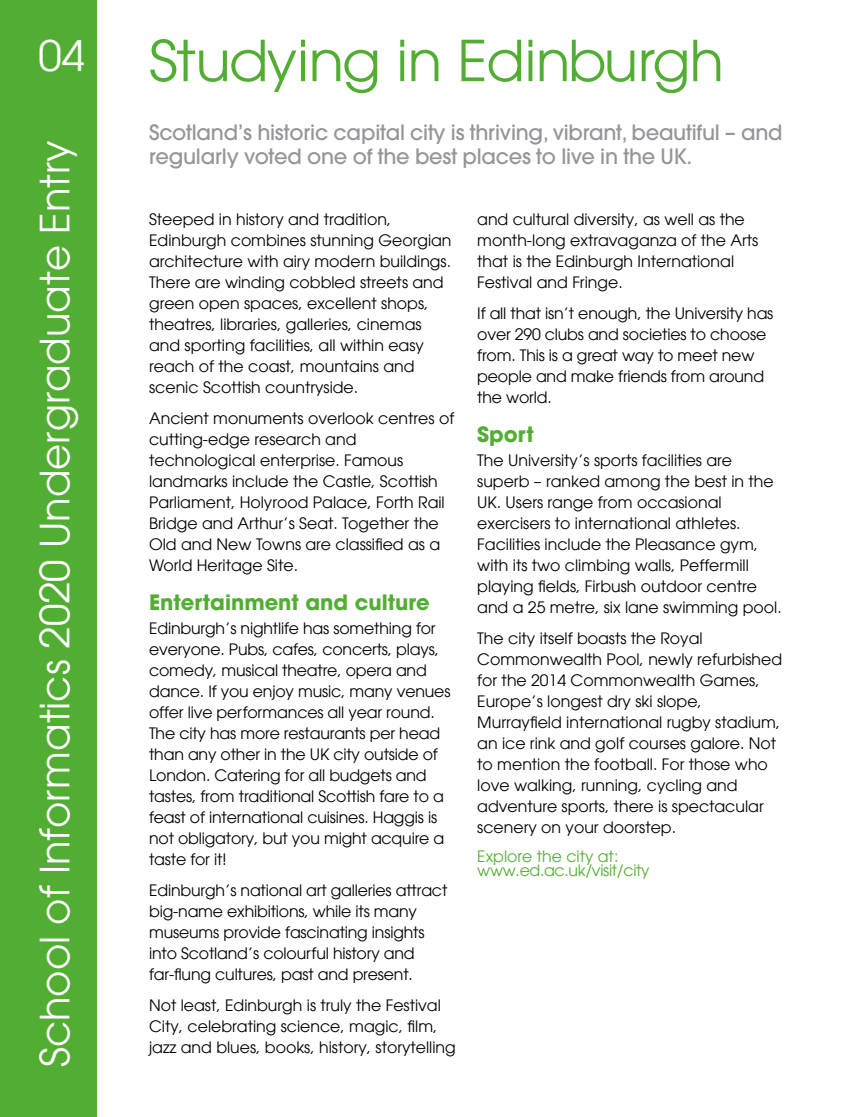
<style>
.page{position:relative;width:844px;height:1117px;background:#fff}
.page>*{position:absolute;margin:0;border:0;box-sizing:border-box;transform-origin:0 0}
.t1{font:56px "Avant Garde LT";letter-spacing:-.015em;color:#52ae32}
.t2{font:42px "Avant Garde LT";color:#fff}
.t3{font:40.25px "Avant Garde LT";color:#fff}
.t4{font:500 21px/24.5px "Avant Garde LT";letter-spacing:-.01em;color:#94959a}
.t5{font:700 21px "Avant Garde LT";color:#52ae32}
.t6{font:15.75px/21px "Avant Garde LT";color:#000}
.t7{font:15.75px/14px "Avant Garde LT";letter-spacing:-.01em;color:#52ae32}
</style>
<div class="page">
<div style="left:0;top:0;width:97px;height:1116px;background:#52ae32"></div>
<h2 class="t2" style="left:38px;top:31px;width:48px">04</h2>
<h3 class="t3" style="left:31px;top:1067px;width:928px;rotate:-90deg">School of Informatics 2020 Undergraduate Entry</h3>
<h1 class="t1" style="left:149px;top:28px;width:576px">Studying in Edinburgh</h1>
<h3 class="t4" style="left:149px;top:120px;width:635px">Scotland’s historic capital city is thriving, vibrant, beautiful – and regularly voted one of the best places to live in the UK.</h3>
<p class="t6" style="left:149px;top:209px;width:304px">Steeped in history and tradition, Edinburgh combines stunning Georgian architecture with airy modern buildings.<br>There are winding cobbled streets and green open spaces, excellent shops, theatres, libraries, galleries, cinemas and sporting facilities, all within easy reach of the coast, mountains and scenic Scottish countryside.</p>
<p class="t6" style="left:149px;top:408px;width:306px">Ancient monuments overlook centres of cutting-edge research and technological enterprise. Famous landmarks include the Castle, Scottish Parliament, Holyrood Palace, Forth Rail Bridge and Arthur’s Seat. Together the Old and New Towns are classified as a World Heritage Site.</p>
<h3 class="t5" style="left:149px;top:589px;width:282px">Entertainment and culture</h3>
<p class="t6" style="left:149px;top:617px;width:303px">Edinburgh’s nightlife has something for everyone. Pubs, cafes, concerts, plays, comedy, musical theatre, opera and dance. If you enjoy music, many venues offer live performances all year round.<br>The city has more restaurants per head than any other in the UK city outside of London. Catering for all budgets and tastes, from traditional Scottish fare to a feast of international cuisines. Haggis is not obligatory, but you might acquire a taste for it!</p>
<p class="t6" style="left:149px;top:879px;width:300px">Edinburgh’s national art galleries attract big-name exhibitions, while its many museums provide fascinating insights into Scotland’s colourful history and far-flung cultures, past and present.</p>
<p class="t6" style="left:149px;top:994px;width:308px">Not least, Edinburgh is truly the Festival<br>City, celebrating science, magic, film, jazz and blues, books, history, storytelling</p>
<p class="t6" style="left:477px;top:209px;width:282px">and cultural diversity, as well as the month-long extravaganza of the Arts that is the Edinburgh International Festival and Fringe.</p>
<p class="t6" style="left:477px;top:303px;width:297px">If all that isn’t enough, the University has over 290 clubs and societies to choose from. This is a great way to meet new people and make friends from around the world.</p>
<h3 class="t5" style="left:477px;top:421px;width:58px">Sport</h3>
<p class="t6" style="left:477px;top:449px;width:306px">The University’s sports facilities are superb – ranked among the best in the UK. Users range from occasional exercisers to international athletes.<br>Facilities include the Pleasance gym, with its two climbing walls, Peffermill playing fields, Firbush outdoor centre and a 25 metre, six lane swimming pool.</p>
<p class="t6" style="left:477px;top:627px;width:306px">The city itself boasts the Royal Commonwealth Pool, newly refurbished for the 2014 Commonwealth Games, Europe’s longest dry ski slope, Murrayfield international rugby stadium, an ice rink and golf courses galore. Not to mention the football. For those who love walking, running, cycling and adventure sports, there is spectacular scenery on your doorstep.</p>
<p class="t7" style="left:477px;top:849px;width:174px">Explore the city at: www.ed.ac.uk/visit/city</p>
</div>
